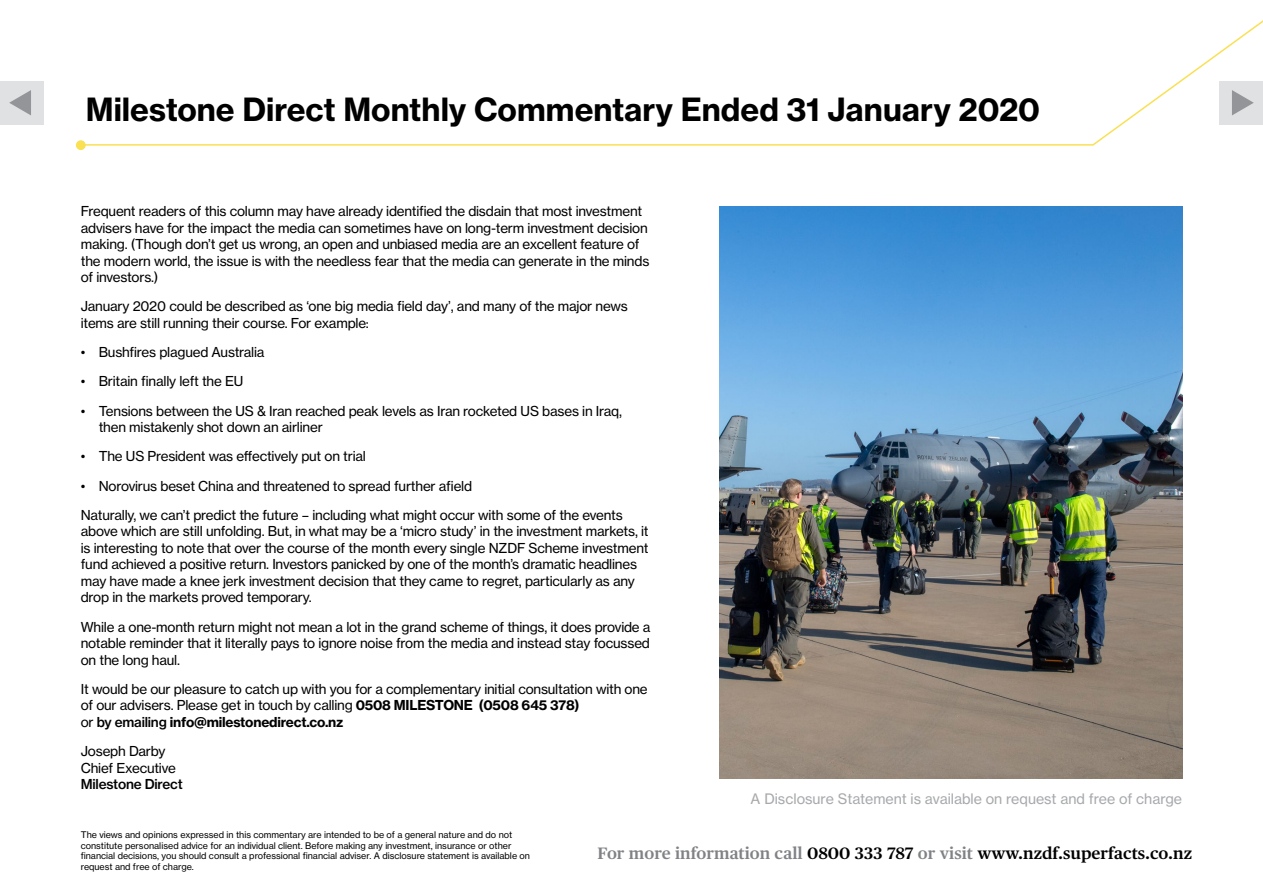
<style>
.page{position:relative;width:1263px;height:893px;background:#fff}
.page>*{position:absolute;margin:0;border:0;box-sizing:border-box;transform-origin:0 0}
.t1{font:700 31.5px "Haas Grot Text 75";color:#000}
.t2{font:600 16.5px "Publico Text";color:#000}
.t3{font:14.25px "Haas Grot Text 55 Roman";color:#a7a9ac}
.t4{font:13.5px/16.5px "Haas Grot Text 55 Roman";letter-spacing:-.015em;color:#000}
.t5{font:700 13.5px "Haas Grot Text 75";letter-spacing:-.015em;color:#000}
.t6{font:500 13.5px "Haas Grot Text 65";letter-spacing:-.015em;color:#000}
.t7{font:9px/10.8px "Haas Grot Text 55 Roman";color:#000}
.s1{font-family:"Haas Grot Text 75";font-weight:700}
.s2{font-family:"Haas Grot Text 55 Roman";font-weight:400}
.s3{font-family:"Haas Grot Text 65";font-weight:500}
.s4{color:#808285}
</style>
<div class="page">
<div style="left:0;top:81px;width:43px;height:43px;background:#e0e1e2"></div>
<svg style="left:9px;top:90px;width:22px;height:25px"></svg>
<img style="left:720px;top:206px;width:462px;height:572px">
<div style="left:76px;top:140px;width:10px;height:10px;background:#fae053;border-radius:50%"></div>
<svg style="left:79px;top:20px;width:1184px;height:126px"></svg>
<h1 class="t1" style="left:86px;top:90px;width:956px">Milestone Direct Monthly Commentary Ended 31 January 2020</h1>
<p class="t4" style="left:81px;top:203px;width:570px">Frequent readers of this column may have already identified the disdain that most investment advisers have for the impact the media can sometimes have on long-term investment decision making. (Though don’t get us wrong, an open and unbiased media are an excellent feature of the modern world, the issue is with the needless fear that the media can generate in the minds of investors.)</p>
<p class="t4" style="left:81px;top:298px;width:548px">January 2020 could be described as ‘one big media field day’, and many of the major news items are still running their course. For example:</p>
<p class="t4" style="left:81px;top:344px;width:185px">• Bushfires plagued Australia</p>
<p class="t4" style="left:81px;top:373px;width:164px">• Britain finally left the EU</p>
<p class="t4" style="left:99px;top:402px;width:525px;text-indent:-18px">• Tensions between the US &amp; Iran reached peak levels as Iran rocketed US bases in Iraq, then mistakenly shot down an airliner</p>
<p class="t4" style="left:81px;top:448px;width:287px">• The US President was effectively put on trial</p>
<p class="t4" style="left:81px;top:471px;width:543px;line-height:29.2px">• Norovirus beset China and threatened to spread further afield<br>Naturally, we can’t predict the future – including what might occur with some of the events</p>
<p class="t4" style="left:81px;top:523px;width:569px">above which are still unfolding. But, in what may be a ‘micro study’ in the investment markets, it is interesting to note that over the course of the month every single NZDF Scheme investment fund achieved a positive return. Investors panicked by one of the month’s dramatic headlines may have made a knee jerk investment decision that they came to regret, particularly as any drop in the markets proved temporary.</p>
<p class="t4" style="left:81px;top:618px;width:571px;text-align:justify">While a one-month return might not mean a lot in the grand scheme of things, it does provide a notable reminder that it literally pays to ignore noise from the media and instead stay focussed on the long haul.</p>
<p class="t4" style="left:81px;top:681px;width:568px">It would be our pleasure to catch up with you for a complementary initial consultation with one of our advisers. Please get in touch by calling <span class="s1">0508 MILESTONE (0508 645 378)</span></p>
<p class="t5" style="left:81px;top:713px;width:264px"><span class="s2">or</span> <span class="s3">by emailing</span> info@milestonedirect.co.nz</p>
<p class="t4" style="left:81px;top:743px;width:97px">Joseph Darby<br>Chief Executive</p>
<p class="t6" style="left:81px;top:776px;width:103px">Milestone Direct</p>
<p class="t3" style="left:751px;top:790px;width:433px">A Disclosure Statement is available on request and free of charge</p>
<p class="t7" style="left:81px;top:829px;width:451px">The views and opinions expressed in this commentary are intended to be of a general nature and do not constitute personalised advice for an individual client. Before making any investment, insurance or other financial decisions, you should consult a professional financial adviser. A disclosure statement is available on request and free of charge.</p>
<p class="t2" style="left:597px;top:844px;width:596px"><span class="s4">For more information call</span> 0800 333 787 <span class="s4">or visit</span> www.nzdf.superfacts.co.nz</p>
</div>
